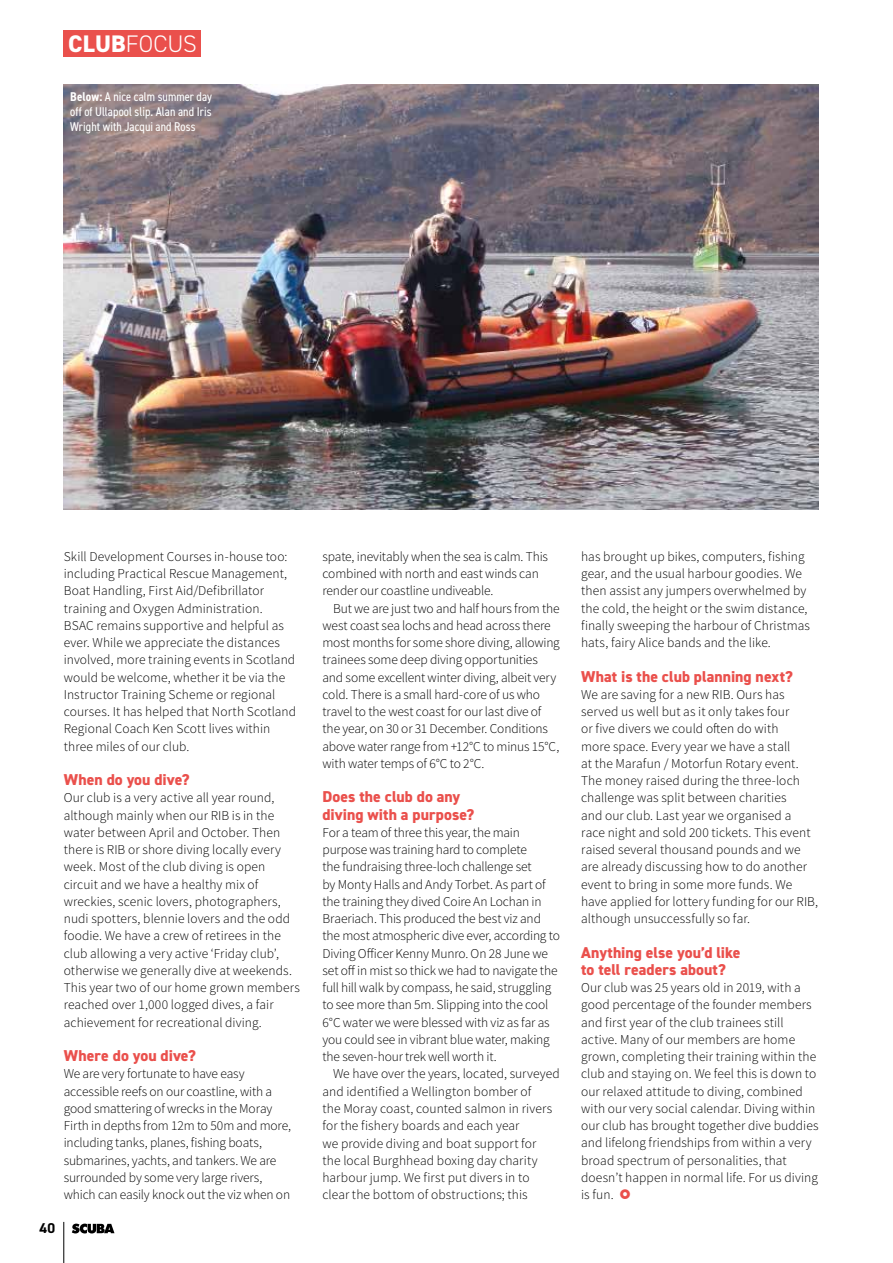
<style>
.page{position:relative;width:893px;height:1263px;background:#fff}
.page>*{position:absolute;margin:0;border:0;box-sizing:border-box;transform-origin:0 0}
.t1{font:300 24px "DIN2014";color:#fff}
.t2{font:800 15.75px/17.2px "DIN2014";letter-spacing:.005em;color:#ea504c}
.t3{font:700 14.25px "DIN2014";color:#000}
.t4{font:13.5px/17.2px "Source Sans Variable";letter-spacing:.01em;color:#000}
.t5{font:condensed 12.75px/15px "DIN2014";letter-spacing:.005em;color:#fff;text-align:justify}
.s1{font-weight:800}
.s2{font-weight:700}
</style>
<div class="page">
<img style="left:64px;top:85px;width:755px;height:424px">
<hr style="left:63px;top:1222px;width:1px;height:41px;background:#000">
<svg style="left:72px;top:1223px;width:42px;height:10px"></svg>
<div style="left:64px;top:31px;width:137px;height:26px;background:#ea504c"></div>
<h1 class="t1" style="left:68px;top:29px;width:130px"><span class="s1">CLUB</span>FOCUS</h1>
<p class="t5" style="left:70px;top:89px;width:143px"><span class="s2">Below:</span> A nice calm summer day off of Ullapool slip. Alan and Iris Wright with Jacqui and Ross</p>
<p class="t3" style="left:40px;top:1218px;width:17px">40</p>
<p class="t4" style="left:64px;top:548px;width:234px">Skill Development Courses in-house too: including Practical Rescue Management, Boat Handling, First Aid/Defibrillator training and Oxygen Administration.<br>BSAC remains supportive and helpful as ever. While we appreciate the distances involved, more training events in Scotland would be welcome, whether it be via the Instructor Training Scheme or regional courses. It has helped that North Scotland Regional Coach Ken Scott lives within three miles of our club.</p>
<p class="t2" style="left:64px;top:771px;width:127px">When do you dive?</p>
<p class="t4" style="left:64px;top:789px;width:238px">Our club is a very active all year round, although mainly when our RIB is in the water between April and October. Then there is RIB or shore diving locally every week. Most of the club diving is open circuit and we have a healthy mix of wreckies, scenic lovers, photographers, nudi spotters, blennie lovers and the odd foodie. We have a crew of retirees in the club allowing a very active ‘Friday club’, otherwise we generally dive at weekends.<br>This year two of our home grown members reached over 1,000 logged dives, a fair achievement for recreational diving.</p>
<p class="t2" style="left:64px;top:1047px;width:133px">Where do you dive?</p>
<p class="t4" style="left:64px;top:1065px;width:229px">We are very fortunate to have easy accessible reefs on our coastline, with a good smattering of wrecks in the Moray Firth in depths from 12m to 50m and more, including tanks, planes, fishing boats, submarines, yachts, and tankers. We are surrounded by some very large rivers, which can easily knock out the viz when on</p>
<p class="t4" style="left:322px;top:548px;width:227px">spate, inevitably when the sea is calm. This combined with north and east winds can render our coastline undiveable.</p>
<p class="t4" style="left:322px;top:600px;width:239px;text-indent:11px">But we are just two and half hours from the west coast sea lochs and head across there most months for some shore diving, allowing trainees some deep diving opportunities and some excellent winter diving, albeit very cold. There is a small hard-core of us who travel to the west coast for our last dive of the year, on 30 or 31 December. Conditions above water range from +12°C to minus 15°C, with water temps of 6°C to 2°C.</p>
<p class="t2" style="left:322px;top:788px;width:153px">Does the club do any diving with a purpose?</p>
<p class="t4" style="left:322px;top:824px;width:239px">For a team of three this year, the main purpose was training hard to complete<br>the fundraising three-loch challenge set<br>by Monty Halls and Andy Torbet. As part of the training they dived Coire An Lochan in Braeriach. This produced the best viz and the most atmospheric dive ever, according to Diving Officer Kenny Munro. On 28 June we set off in mist so thick we had to navigate the full hill walk by compass, he said, struggling to see more than 5m. Slipping into the cool 6°C water we were blessed with viz as far as you could see in vibrant blue water, making the seven-hour trek well worth it.</p>
<p class="t4" style="left:322px;top:1065px;width:239px;text-indent:11px">We have over the years, located, surveyed and identified a Wellington bomber of<br>the Moray coast, counted salmon in rivers for the fishery boards and each year<br>we provide diving and boat support for<br>the local Burghhead boxing day charity harbour jump. We first put divers in to<br>clear the bottom of obstructions; this</p>
<p class="t4" style="left:581px;top:548px;width:230px">has brought up bikes, computers, fishing gear, and the usual harbour goodies. We then assist any jumpers overwhelmed by the cold, the height or the swim distance, finally sweeping the harbour of Christmas hats, fairy Alice bands and the like.</p>
<p class="t2" style="left:581px;top:668px;width:213px">What is the club planning next?</p>
<p class="t4" style="left:581px;top:686px;width:238px">We are saving for a new RIB. Ours has served us well but as it only takes four<br>or five divers we could often do with<br>more space. Every year we have a stall<br>at the Marafun / Motorfun Rotary event.<br>The money raised during the three-loch challenge was split between charities<br>and our club. Last year we organised a race night and sold 200 tickets. This event raised several thousand pounds and we are already discussing how to do another event to bring in some more funds. We have applied for lottery funding for our RIB, although unsuccessfully so far.</p>
<p class="t2" style="left:581px;top:944px;width:161px">Anything else you’d like to tell readers about?</p>
<p class="t4" style="left:581px;top:979px;width:239px">Our club was 25 years old in 2019, with a good percentage of the founder members and first year of the club trainees still active. Many of our members are home grown, completing their training within the club and staying on. We feel this is down to our relaxed attitude to diving, combined with our very social calendar. Diving within our club has brought together dive buddies and lifelong friendships from within a very broad spectrum of personalities, that doesn’t happen in normal life. For us diving is fun.</p>
</div>
